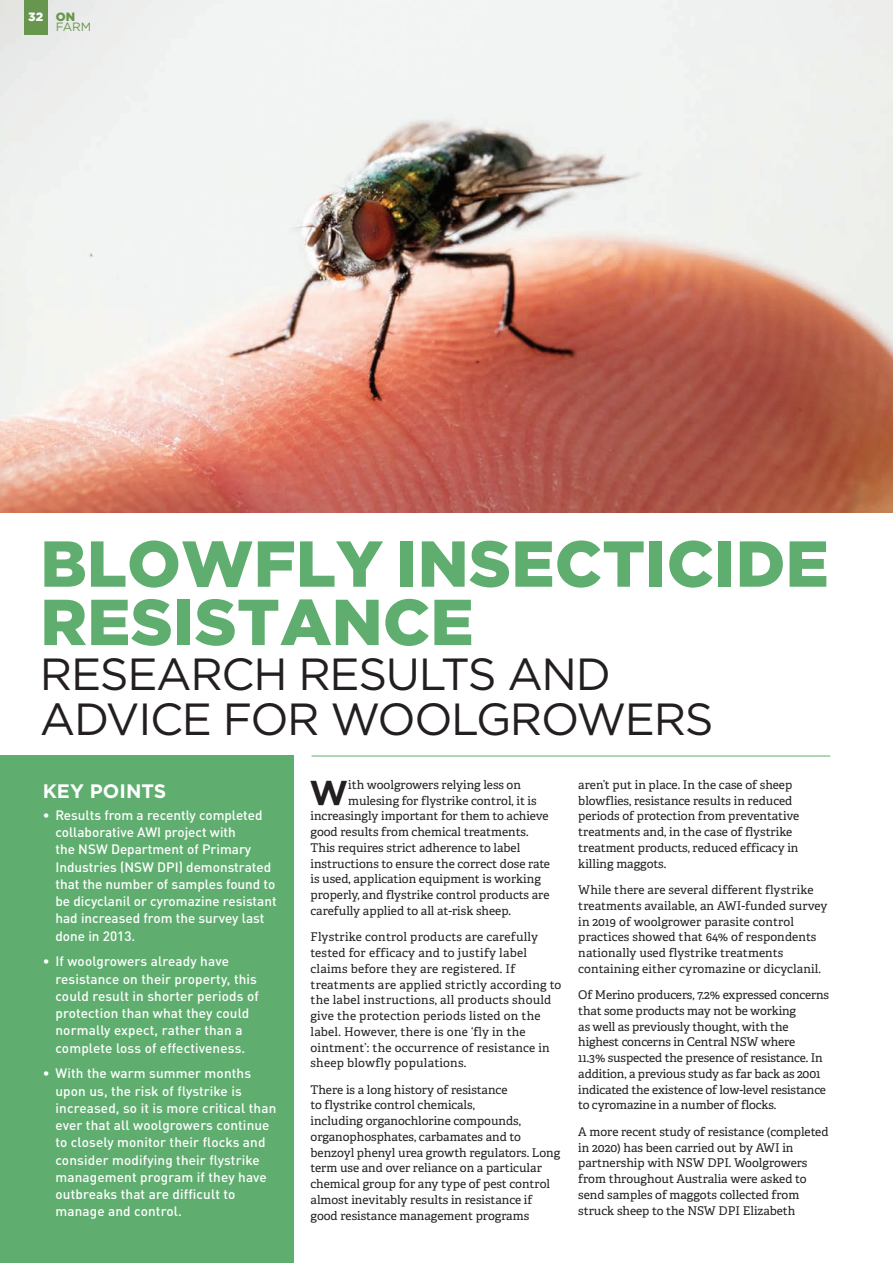
<style>
.page{position:relative;width:893px;height:1263px;background:#fff}
.page>*{position:absolute;margin:0;border:0;box-sizing:border-box;transform-origin:0 0}
.H2_Gotham_Light{font:900 64.8px/58.3px "Gotham";letter-spacing:.005em;color:#5fae6f}
.H2_Gotham_Light-2{font:45px/45px "Gotham";letter-spacing:-.03em;color:#231f20}
.Body_First_Paragragh{font:700 34.5px "Gotham";color:#231f20}
.H4_Fast_Facts{font:700 19.5px "Gotham";color:#fff}
.t1{font:500 13.5px/17.2px "DINOT";letter-spacing:.01em;color:#fff}
.Body{font:12px/15.8px "Adelle PE";color:#231f20}
.Body_First_Paragragh-2{font:12px "Adelle PE";color:#231f20}
.Body-2{font:12px/15.8px "Adelle PE";letter-spacing:.02em;color:#231f20}
.t2{font:12px/10.5px "Gotham";color:#67964f}
.t3{font:900 12px "Gotham";color:#fff}
.s1{font-weight:900}
</style>
<div class="page">
<img style="left:0;top:0;width:893px;height:512px">
<div style="left:0;top:756px;width:293px;height:507px;background:#5fae6f"></div>
<hr style="left:312px;top:756px;width:518px;height:1px;background:#5fae6f">
<div style="left:24px;top:0;width:24px;height:34px;background:#67964f"></div>
<p class="t3" style="left:28px;top:10px;width:16px">32</p>
<p class="t2" style="left:56px;top:11px;width:37px"><span class="s1">ON<br></span>FARM</p>
<p class="H2_Gotham_Light" style="left:40px;top:533px;width:790px">BLOWFLY INSECTICIDE<br>RESISTANCE</p>
<p class="H2_Gotham_Light-2" style="left:40px;top:651px;width:675px">RESEARCH RESULTS AND<br>ADVICE FOR WOOLGROWERS</p>
<p class="H4_Fast_Facts" style="left:43px;top:778px;width:125px">KEY POINTS</p>
<p class="t1" style="left:56px;top:806px;width:223px;text-indent:-13px">• Results from a recently completed collaborative AWI project with<br>the NSW Department of Primary<br>Industries (NSW DPI) demonstrated that the number of samples found to be dicyclanil or cyromazine resistant had increased from the survey last done in 2013.</p>
<p class="t1" style="left:56px;top:952px;width:205px;text-indent:-13px">• If woolgrowers already have resistance on their property, this could result in shorter periods of protection than what they could normally expect, rather than a complete loss of effectiveness.</p>
<p class="t1" style="left:56px;top:1064px;width:222px;text-indent:-13px">• With the warm summer months upon us, the risk of flystrike is increased, so it is more critical than ever that all woolgrowers continue to closely monitor their flocks and consider modifying their flystrike management program if they have outbreaks that are difficult to manage and control.</p>
<p class="Body_First_Paragragh" style="left:309px;top:770px;width:40px">W</p>
<p class="Body_First_Paragragh-2" style="left:348px;top:776px;width:174px">ith woolgrowers relying less on</p>
<p class="Body_First_Paragragh-2" style="left:348px;top:792px;width:190px">mulesing for flystrike control, it is</p>
<p class="Body_First_Paragragh-2" style="left:311px;top:807px;width:240px">increasingly important for them to achieve</p>
<p class="Body_First_Paragragh-2" style="left:311px;top:823px;width:220px">good results from chemical treatments.</p>
<p class="Body_First_Paragragh-2" style="left:311px;top:839px;width:211px">This requires strict adherence to label</p>
<p class="Body_First_Paragragh-2" style="left:311px;top:855px;width:241px">instructions to ensure the correct dose rate</p>
<p class="Body_First_Paragragh-2" style="left:311px;top:870px;width:232px">is used, application equipment is working</p>
<p class="Body_First_Paragragh-2" style="left:311px;top:886px;width:240px">properly, and flystrike control products are</p>
<p class="Body_First_Paragragh-2" style="left:311px;top:902px;width:202px">carefully applied to all at-risk sheep.</p>
<p class="Body-2" style="left:311px;top:929px;width:252px">Flystrike control products are carefully tested for efficacy and to justify label claims before they are registered. If treatments are applied strictly according to the label instructions, all products should give the protection periods listed on the label. However, there is one ‘fly in the ointment’: the occurrence of resistance in sheep blowfly populations.</p>
<p class="Body" style="left:311px;top:1081px;width:251px">There is a long history of resistance<br>to flystrike control chemicals,<br>including organochlorine compounds, organophosphates, carbamates and to benzoyl phenyl urea growth regulators. Long term use and over reliance on a particular chemical group for any type of pest control almost inevitably results in resistance if good resistance management programs</p>
<p class="Body" style="left:578px;top:776px;width:222px">aren’t put in place. In the case of sheep blowflies, resistance results in reduced periods of protection from preventative treatments and, in the case of flystrike treatment products, reduced efficacy in killing maggots.</p>
<p class="Body" style="left:578px;top:881px;width:251px">While there are several different flystrike treatments available, an AWI-funded survey in 2019 of woolgrower parasite control practices showed that 64% of respondents nationally used flystrike treatments containing either cyromazine or dicyclanil.</p>
<p class="Body" style="left:578px;top:986px;width:252px">Of Merino producers, 7.2% expressed concerns that some products may not be working<br>as well as previously thought, with the highest concerns in Central NSW where<br>11.3% suspected the presence of resistance. In addition, a previous study as far back as 2001 indicated the existence of low-level resistance to cyromazine in a number of flocks.</p>
<p class="Body" style="left:578px;top:1123px;width:252px">A more recent study of resistance (completed in 2020) has been carried out by AWI in partnership with NSW DPI. Woolgrowers from throughout Australia were asked to send samples of maggots collected from struck sheep to the NSW DPI Elizabeth</p>
</div>
